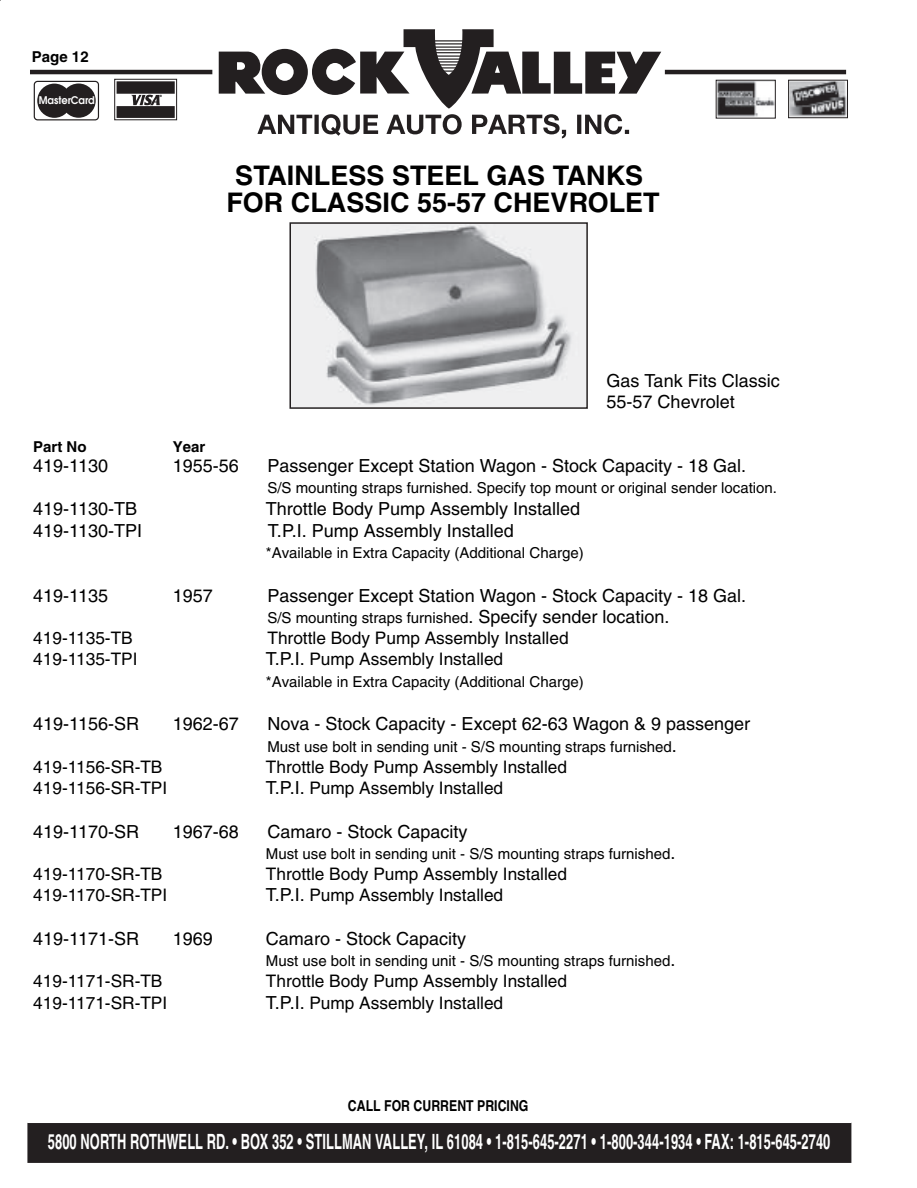
<style>
.page{position:relative;width:917px;height:1188px;background:#fff}
.page>*{position:absolute;margin:0;border:0;box-sizing:border-box;transform-origin:0 0}
.t1{font:700 27px/27px "Helvetica";color:#000;text-align:center}
.t2{font:700 21px "Helvetica";letter-spacing:.005em;color:#fff;scale:.61 1}
.t3{font:18px/21px "Helvetica";color:#000}
.t4{font:17.25px "Helvetica";color:#000}
.t5{font:15px "Helvetica";color:#000}
.t6{font:700 condensed 15px "Helvetica";color:#000}
.t7{font:700 15px "Helvetica";color:#000}
.t8{font:600 10.5px "Avant Garde";color:#fff;scale:.94 1}
.t9{font:700 3px "Helvetica";color:#000}
.s1{font-size:18px}
</style>
<div class="page">
<svg style="left:30px;top:29px;width:818px;height:109px"></svg>
<div style="left:27px;top:1122px;width:824px;height:40px;background:#231f20"></div>
<img style="left:717px;top:82px;width:56px;height:34px">
<div style="left:715px;top:80px;width:60px;height:38px;border:1px solid #231f20"></div>
<img style="left:790px;top:82px;width:55px;height:34px">
<div style="left:788px;top:80px;width:59px;height:38px;border:1px solid #231f20"></div>
<img style="left:292px;top:225px;width:293px;height:181px">
<div style="left:289px;top:222px;width:299px;height:187px;border:2px solid #231f20"></div>
<p class="t7" style="left:32px;top:47px;width:58px">Page 12</p>
<p class="t8" style="left:39px;top:93px;width:61px">MasterCard</p>
<p class="t9" style="left:160px;top:94px;width:4px">®</p>
<h1 class="t1" style="left:226px;top:162px;width:435px">STAINLESS STEEL GAS TANKS<br>FOR CLASSIC 55-57 CHEVROLET</h1>
<p class="t3" style="left:606px;top:370px;width:175px">Gas Tank Fits Classic<br>55-57 Chevrolet</p>
<p class="t7" style="left:33px;top:437px;width:55px">Part No</p>
<p class="t7" style="left:173px;top:437px;width:34px">Year</p>
<p class="t3" style="left:33px;top:455px;width:76px">419-1130</p>
<p class="t3" style="left:173px;top:455px;width:68px">1955-56</p>
<p class="t3" style="left:267px;top:455px;width:480px">Passenger Except Station Wagon - Stock Capacity - 18 Gal.</p>
<p class="t5" style="left:267px;top:479px;width:511px">S/S mounting straps furnished. Specify top mount or original sender location.</p>
<p class="t3" style="left:33px;top:498px;width:105px">419-1130-TB</p>
<p class="t3" style="left:266px;top:498px;width:316px">Throttle Body Pump Assembly Installed</p>
<p class="t3" style="left:33px;top:519px;width:110px">419-1130-TPI</p>
<p class="t3" style="left:268px;top:519px;width:247px">T.P.I. Pump Assembly Installed</p>
<p class="t5" style="left:266px;top:544px;width:319px">*Available in Extra Capacity (Additional Charge)</p>
<p class="t3" style="left:33px;top:584px;width:76px">419-1135</p>
<p class="t3" style="left:173px;top:584px;width:42px">1957</p>
<p class="t3" style="left:267px;top:584px;width:480px">Passenger Except Station Wagon - Stock Capacity - 18 Gal.</p>
<p class="t5" style="left:267px;top:609px;width:403px">S/S mounting straps furnished<span class="s1">. Specify sender location.</span></p>
<p class="t4" style="left:33px;top:628px;width:101px">419-1135-TB</p>
<p class="t4" style="left:267px;top:628px;width:303px">Throttle Body Pump Assembly Installed</p>
<p class="t4" style="left:33px;top:649px;width:106px">419-1135-TPI</p>
<p class="t4" style="left:266px;top:649px;width:239px"><span class="s1">T.P.I.</span> Pump Assembly Installed</p>
<p class="t5" style="left:266px;top:673px;width:319px">*Available in Extra Capacity (Additional Charge)</p>
<p class="t3" style="left:33px;top:713px;width:107px">419-1156-SR</p>
<p class="t3" style="left:173px;top:713px;width:68px">1962-67</p>
<p class="t3" style="left:267px;top:713px;width:484px">Nova - Stock Capacity - Except 62-63 Wagon &amp; 9 passenger</p>
<p class="t5" style="left:267px;top:737px;width:411px">Must use bolt in sending unit - S/S mounting straps furnished<span class="s1">.</span></p>
<p class="t4" style="left:33px;top:756px;width:131px">419-1156-SR-TB</p>
<p class="t4" style="left:266px;top:756px;width:303px">Throttle Body Pump Assembly Installed</p>
<p class="t4" style="left:33px;top:778px;width:135px">419-1156-SR-TPI</p>
<p class="t4" style="left:266px;top:778px;width:239px"><span class="s1">T.P.I.</span> Pump Assembly Installed</p>
<p class="t3" style="left:33px;top:820px;width:107px">419-1170-SR</p>
<p class="t3" style="left:173px;top:820px;width:68px">1967-68</p>
<p class="t3" style="left:267px;top:820px;width:202px">Camaro - Stock Capacity</p>
<p class="t5" style="left:266px;top:845px;width:411px">Must use bolt in sending unit - S/S mounting straps furnished<span class="s1">.</span></p>
<p class="t4" style="left:33px;top:864px;width:131px">419-1170-SR-TB</p>
<p class="t4" style="left:266px;top:864px;width:303px">Throttle Body Pump Assembly Installed</p>
<p class="t4" style="left:33px;top:885px;width:135px">419-1170-SR-TPI</p>
<p class="t4" style="left:266px;top:885px;width:239px"><span class="s1">T.P.I.</span> Pump Assembly Installed</p>
<p class="t3" style="left:33px;top:927px;width:107px">419-1171-SR</p>
<p class="t3" style="left:173px;top:927px;width:42px">1969</p>
<p class="t3" style="left:266px;top:927px;width:202px">Camaro - Stock Capacity</p>
<p class="t5" style="left:266px;top:952px;width:411px">Must use bolt in sending unit - S/S mounting straps furnished<span class="s1">.</span></p>
<p class="t4" style="left:33px;top:971px;width:131px">419-1171-SR-TB</p>
<p class="t4" style="left:266px;top:971px;width:303px">Throttle Body Pump Assembly Installed</p>
<p class="t4" style="left:33px;top:992px;width:135px">419-1171-SR-TPI</p>
<p class="t4" style="left:266px;top:992px;width:239px"><span class="s1">T.P.I.</span> Pump Assembly Installed</p>
<p class="t6" style="left:348px;top:1096px;width:182px">CALL FOR CURRENT PRICING</p>
<p class="t2" style="left:48px;top:1128px;width:1284px">5800 NORTH ROTHWELL RD. • BOX 352 • STILLMAN VALLEY, IL 61084 • 1-815-645-2271 • 1-800-344-1934 • FAX: 1-815-645-2740</p>
</div>
